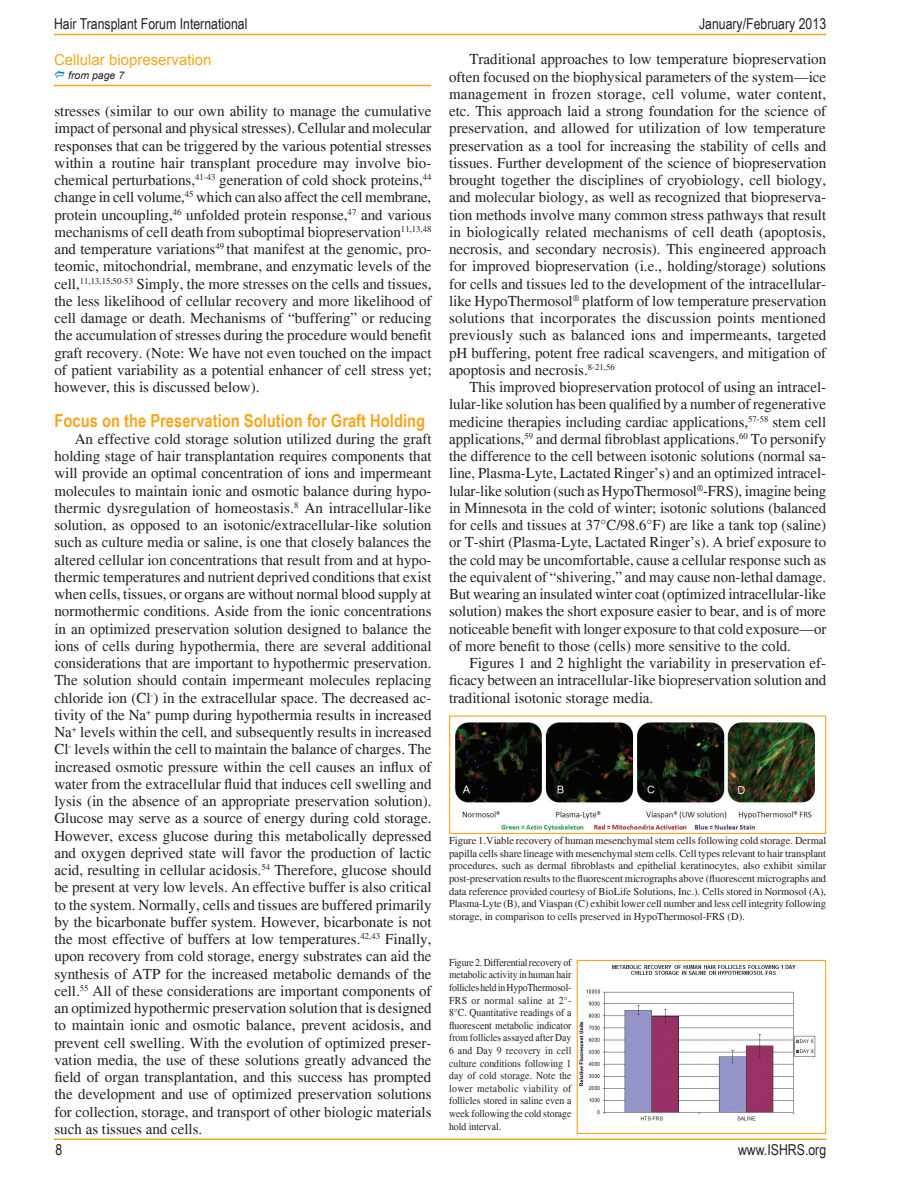
<style>
.page{position:relative;width:918px;height:1188px;background:#fff}
.page>*{position:absolute;margin:0;border:0;box-sizing:border-box;transform-origin:0 0}
.t1{font:700 18px "Arial Narrow";color:#f9a51b}
.t2{font:15px/17.2px "Times";color:#231f20;text-align:justify}
.t3{font:15px "Arial Narrow";color:#231f20}
.t4{font:15px "Arial";color:#f9a51b}
.t5{font:10.5px/12.6px "Times";color:#231f20;text-align:justify}
.t6{font:10.5px/12.6px "Times";color:#231f20;text-align:justify;scale:.93 1}
.t7{font:italic 10.5px "Arial";color:#231f20}
</style>
<div class="page">
<hr style="left:54px;top:1138px;width:772px;height:2px;background:#f9a51b">
<hr style="left:54px;top:34px;width:772px;height:1px;background:#f9a51b">
<hr style="left:54px;top:85px;width:377px;height:1px;background:#f9a51b">
<img style="left:455px;top:722px;width:360px;height:109px">
<div style="left:449px;top:716px;width:377px;height:118px;border:1px solid #f9a51b"></div>
<img style="left:579px;top:965px;width:237px;height:156px">
<div style="left:577px;top:960px;width:249px;height:174px;border:1px solid #f9a51b"></div>
<p class="t3" style="left:54px;top:13px;width:195px">Hair Transplant Forum International</p>
<p class="t3" style="left:699px;top:13px;width:129px">January/February 2013</p>
<p class="t4" style="left:54px;top:50px;width:159px">Cellular biopreservation</p>
<p class="t7" style="left:68px;top:69px;width:58px">from page 7</p>
<p class="t2" style="left:54px;top:102px;width:379px">stresses (similar to our own ability to manage the cumulative impact of personal and physical stresses). Cellular and molecular responses that can be triggered by the various potential stresses within a routine hair transplant procedure may involve bio&shy;chemical perturbations,<sup>41-43</sup> generation of cold shock proteins,<sup>44 </sup>change in cell volume,<sup>45</sup> which can also affect the cell membrane, protein uncoupling,<sup>46</sup> unfolded protein response,<sup>47</sup> and various mechanisms of cell death from suboptimal biopreservation<sup>11,13,48 </sup>and temperature variations<sup>49</sup> that manifest at the genomic, pro&shy;teomic, mitochondrial, membrane, and enzymatic levels of the cell,<sup>11,13,15,50-53</sup> Simply, the more stresses on the cells and tissues, the less likelihood of cellular recovery and more likelihood of cell damage or death. Mechanisms of “buffering” or reducing the accumulation of stresses during the procedure would benefit graft recovery. (Note: We have not even touched on the impact of patient variability as a potential enhancer of cell stress yet; however, this is discussed below).</p>
<p class="t1" style="left:54px;top:407px;width:372px">Focus on the Preservation Solution for Graft Holding</p>
<p class="t2" style="left:54px;top:430px;width:379px;text-indent:20px">An effective cold storage solution utilized during the graft holding stage of hair transplantation requires components that will provide an optimal concentration of ions and impermeant molecules to maintain ionic and osmotic balance during hypo&shy;thermic dysregulation of homeostasis.<sup>8</sup> An intracellular-like solution, as opposed to an isotonic/extracellular-like solution such as culture media or saline, is one that closely balances the altered cellular ion concentrations that result from and at hypo&shy;thermic temperatures and nutrient deprived conditions that exist when cells, tissues, or organs are without normal blood supply at normothermic conditions. Aside from the ionic concentrations in an optimized preservation solution designed to balance the ions of cells during hypothermia, there are several additional considerations that are important to hypothermic preservation.<br>The solution should contain impermeant molecules replacing chloride ion (Cl<sup>-</sup>) in the extracellular space. The decreased ac&shy;tivity of the Na<sup>+</sup> pump during hypothermia results in increased Na<sup>+</sup> levels within the cell, and subsequently results in increased Cl<sup>-</sup> levels within the cell to maintain the balance of charges. The increased osmotic pressure within the cell causes an influx of water from the extracellular fluid that induces cell swelling and lysis (in the absence of an appropriate preservation solution).<br>Glucose may serve as a source of energy during cold storage.<br>However, excess glucose during this metabolically depressed and oxygen deprived state will favor the production of lactic acid, resulting in cellular acidosis.<sup>54</sup> Therefore, glucose should be present at very low levels. An effective buffer is also critical to the system. Normally, cells and tissues are buffered primarily by the bicarbonate buffer system. However, bicarbonate is not the most effective of buffers at low temperatures.<sup>42,43</sup> Finally, upon recovery from cold storage, energy substrates can aid the synthesis of ATP for the increased metabolic demands of the cell.<sup>55</sup> All of these considerations are important components of an optimized hypothermic preservation solution that is designed to maintain ionic and osmotic balance, prevent acidosis, and prevent cell swelling. With the evolution of optimized preser&shy;vation media, the use of these solutions greatly advanced the field of organ transplantation, and this success has prompted the development and use of optimized preservation solutions for collection, storage, and transport of other biologic materials such as tissues and cells.</p>
<p class="t2" style="left:449px;top:51px;width:379px;text-indent:20px">Traditional approaches to low temperature biopreservation often focused on the biophysical parameters of the system—ice management in frozen storage, cell volume, water content, etc. This approach laid a strong foundation for the science of preservation, and allowed for utilization of low temperature preservation as a tool for increasing the stability of cells and tissues. Further development of the science of biopreservation brought together the disciplines of cryobiology, cell biology, and molecular biology, as well as recognized that biopreserva&shy;tion methods involve many common stress pathways that result in biologically related mechanisms of cell death (apoptosis, necrosis, and secondary necrosis). This engineered approach for improved biopreservation (i.e., holding/storage) solutions for cells and tissues led to the development of the intracellular&shy;like HypoThermosol<sup>®</sup> platform of low temperature preservation solutions that incorporates the discussion points mentioned previously such as balanced ions and impermeants, targeted pH buffering, potent free radical scavengers, and mitigation of apoptosis and necrosis.<sup>8-21,56</sup></p>
<p class="t2" style="left:449px;top:378px;width:379px;text-indent:20px">This improved biopreservation protocol of using an intracel&shy;lular-like solution has been qualified by a number of regenerative medicine therapies including cardiac applications,<sup>57-58</sup> stem cell applications,<sup>59</sup> and dermal fibroblast applications.<sup>60</sup> To personify the difference to the cell between isotonic solutions (normal sa&shy;line, Plasma-Lyte, Lactated Ringer’s) and an optimized intracel&shy;lular-like solution (such as HypoThermosol<sup>®</sup>-FRS), imagine being in Minnesota in the cold of winter; isotonic solutions (balanced for cells and tissues at 37°C/98.6°F) are like a tank top (saline) or T-shirt (Plasma-Lyte, Lactated Ringer’s). A brief exposure to the cold may be uncomfortable, cause a cellular response such as the equivalent of “shivering,” and may cause non-lethal damage.<br>But wearing an insulated winter coat (optimized intracellular-like solution) makes the short exposure easier to bear, and is of more noticeable benefit with longer exposure to that cold exposure—or of more benefit to those (cells) more sensitive to the cold.</p>
<p class="t2" style="left:449px;top:654px;width:379px;text-indent:20px">Figures 1 and 2 highlight the variability in preservation ef&shy;ficacy between an intracellular-like biopreservation solution and traditional isotonic storage media.</p>
<p class="t5" style="left:449px;top:834px;width:379px">Figure 1.Viable recovery of human mesenchymal stem cells following cold storage. Dermal papilla cells share lineage with mesenchymal stem cells. Cell types relevant to hair transplant procedures, such as dermal fibroblasts and epithelial keratinocytes, also exhibit similar post-preservation results to the fluorescent micrographs above (fluorescent micrographs and data reference provided courtesy of BioLife Solutions, Inc.). Cells stored in Normosol (A), Plasma-Lyte (B), and Viaspan (C) exhibit lower cell number and less cell integrity following storage, in comparison to cells preserved in HypoThermosol-FRS (D).</p>
<p class="t6" style="left:449px;top:956px;width:133px">Figure 2. Differential recovery of metabolic activity in human hair follicles held in HypoThermosol-FRS or normal saline at 2°- 8°C. Quantitative readings of a fluorescent metabolic indicator from follicles assayed after Day 6 and Day 9 recovery in cell culture conditions following 1 day of cold storage. Note the lower metabolic viability of follicles stored in saline even a week following the cold storage hold interval.</p>
<p class="t3" style="left:56px;top:1139px;width:8px">8</p>
<p class="t3" style="left:738px;top:1139px;width:90px">www.ISHRS.org</p>
</div>
